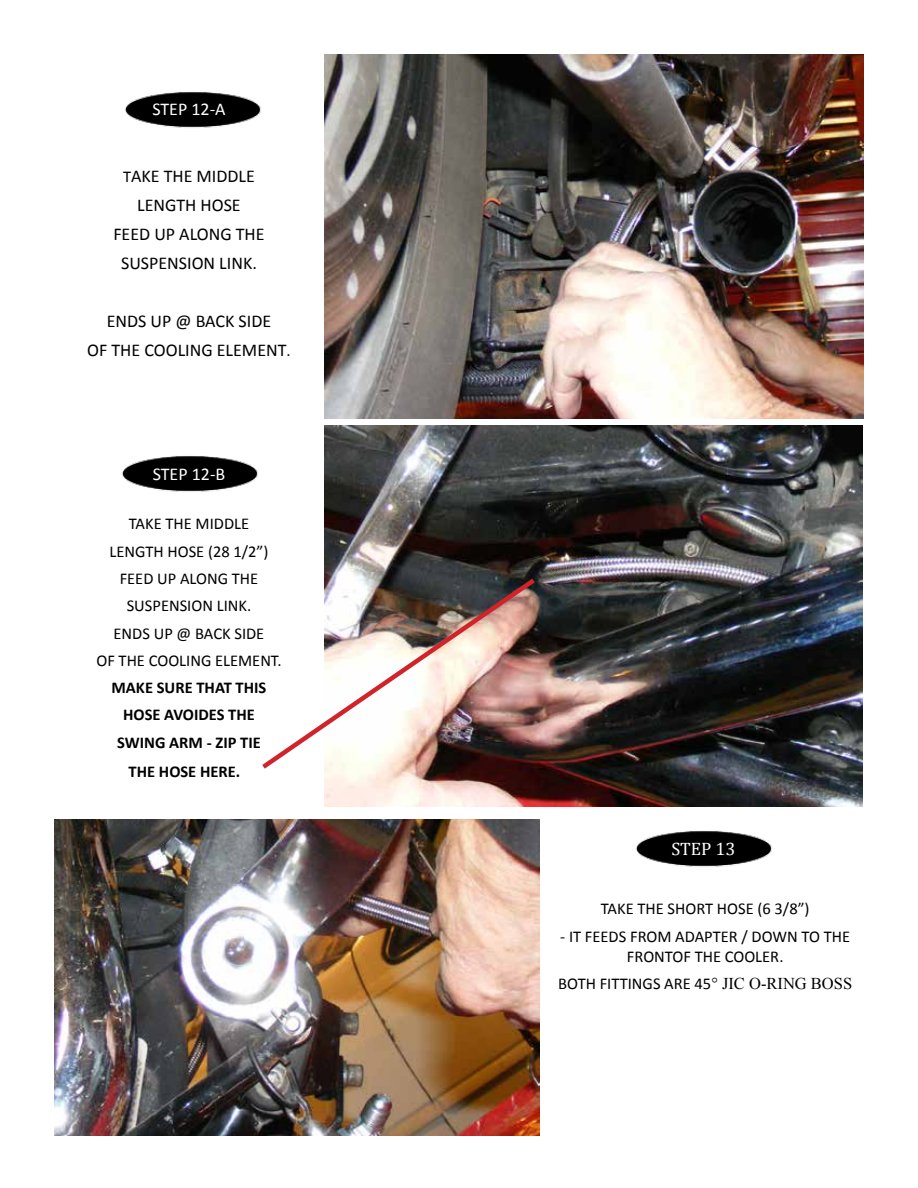
<style>
.page{position:relative;width:918px;height:1188px;background:#fff}
.page>*{position:absolute;margin:0;border:0;box-sizing:border-box;transform-origin:0 0}
.t1{font:18px/29.1px "Calibri";color:#000;text-align:center}
.t2{font:18px "Calibri";color:#fff}
.t3{font:18px "Cambria Math";color:#fff}
.t4{font:16.5px/27.3px "Calibri";color:#000;text-align:center}
.t5{font:700 16.5px/27.3px "Calibri";color:#000;text-align:center}
.s1{font-size:16.5px}
.s2{font-weight:400;font-size:18px;color:#fff}
.s3{font-family:"Times New Roman"}
</style>
<div class="page">
<img style="left:121px;top:456px;width:137px;height:36px">
<img style="left:635px;top:831px;width:137px;height:36px">
<img style="left:124px;top:92px;width:137px;height:36px">
<img style="left:324px;top:54px;width:540px;height:364px">
<img style="left:325px;top:426px;width:537px;height:381px">
<img style="left:54px;top:819px;width:486px;height:316px">
<img style="left:262px;top:574px;width:278px;height:199px">
<p class="t2" style="left:152px;top:98px;width:75px">STEP 12-A</p>
<p class="t1" style="left:113px;top:161px;width:153px"><span class="s1">T</span>AKE THE MIDDLE<br>LENGTH HOSE<br>FEED UP ALONG THE<br>SUSPENSION LINK.</p>
<p class="t1" style="left:87px;top:307px;width:205px">ENDS UP @ BACK SIDE<br>OF THE COOLING ELEMENT<span class="s1">.</span></p>
<p class="t2" style="left:153px;top:463px;width:74px">STEP 12-B</p>
<p class="t4" style="left:96px;top:510px;width:187px">TAKE THE MIDDLE<br>LENGTH HOSE (28 1/2”)<br>FEED UP ALONG THE<br>SUSPENSION LINK.<br>ENDS UP @ BACK SIDE<br>OF THE COOLING ELEMENT.</p>
<p class="t5" style="left:112px;top:674px;width:156px">MAKE SURE THAT THIS<br>HOSE AVOIDES THE<br>SWING ARM - ZIP TIE</p>
<p class="t5" style="left:129px;top:758px;width:122px">THE HOSE HERE.<span class="s2">3</span></p>
<p class="t3" style="left:671px;top:839px;width:65px">STEP 13</p>
<p class="t4" style="left:601px;top:895px;width:210px">TAKE THE SHORT HOSE (6 3/8”)</p>
<p class="t4" style="left:560px;top:926px;width:291px;line-height:19.8px">- IT FEEDS FROM ADAPTER / DOWN TO THE<br>FRONTOF THE COOLER.</p>
<p class="t4" style="left:558px;top:970px;width:295px">BOTH FITTINGS ARE 45<span class="s3">° JIC O-RING BOSS</span></p>
</div>
